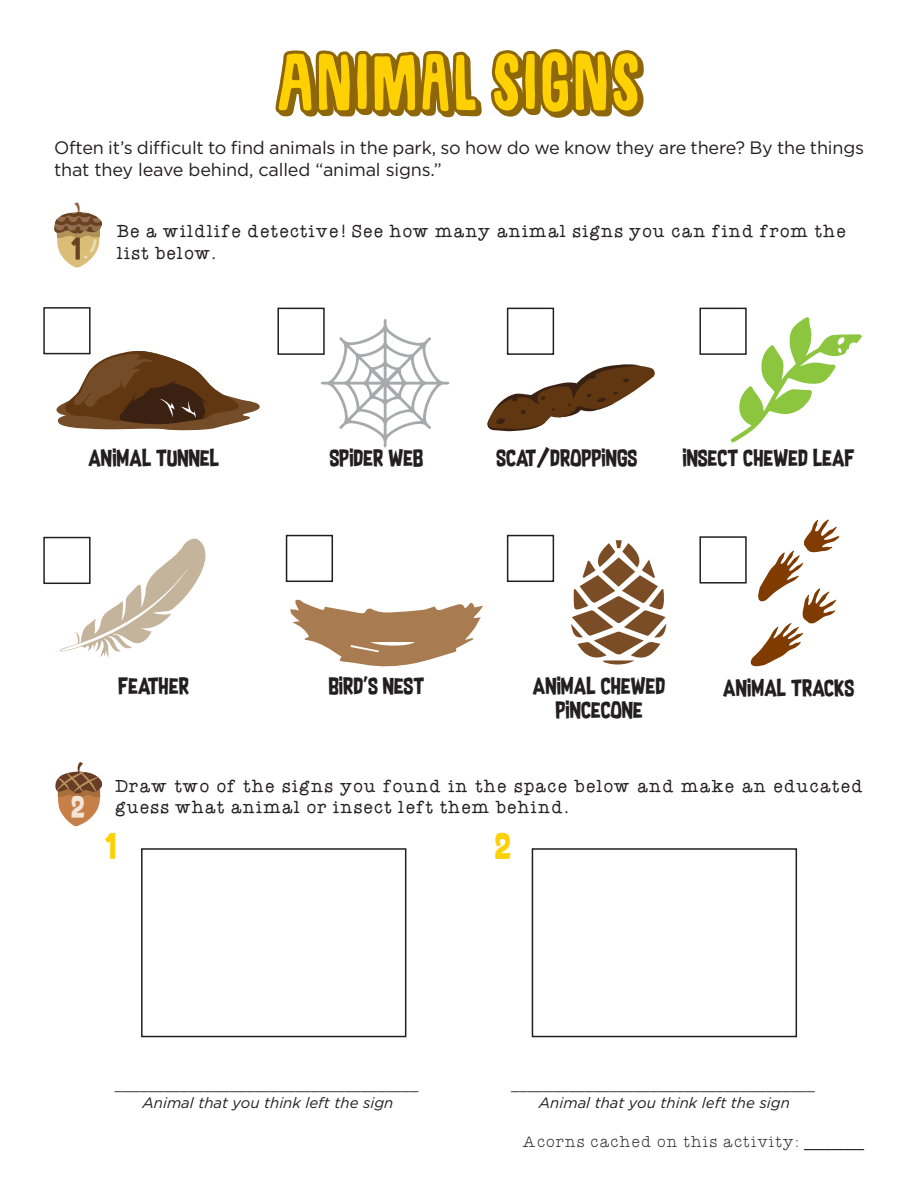
<style>
.page{position:relative;width:918px;height:1188px;background:#fff}
.page>*{position:absolute;margin:0;border:0;box-sizing:border-box;transform-origin:0 0}
.t1{font:63px "Sugarpunch DEMO";color:#8d670a}
.t2{font:30px "Supersonic Rocketship";color:#fed105}
.t3{font:25.5px "Supersonic Rocketship";color:#684120}
.t4{font:19.5px/23.4px "Supersonic Rocketship";color:#231f20;text-align:center}
.t5{font:18px/21.6px "KB Youre Just My Type";color:#231f20}
.t6{font:18px/21.6px "Gotham";letter-spacing:-.01em;color:#231f20}
.t7{font:100 16.5px "KB Youre Just My Type";color:#231f20}
.t8{font:italic 15px "Gotham";color:#231f20}
.t9{font:italic 13.5px "Gotham";color:#231f20}
.s1{font-family:"Supersonic Rocketship";font-size:25.2px;color:#f4e5d7}
.s2{font-family:"Popular";font-weight:400}
</style>
<div class="page">
<div style="left:43px;top:307px;width:48px;height:47px;border:2px solid #231f20"></div>
<div style="left:286px;top:535px;width:47px;height:47px;border:2px solid #231f20"></div>
<div style="left:699px;top:308px;width:48px;height:47px;border:2px solid #231f20"></div>
<div style="left:43px;top:537px;width:48px;height:47px;border:2px solid #231f20"></div>
<div style="left:507px;top:535px;width:47px;height:47px;border:2px solid #231f20"></div>
<div style="left:699px;top:536px;width:48px;height:48px;border:2px solid #231f20"></div>
<div style="left:141px;top:848px;width:265px;height:189px;border:2px solid #231f20"></div>
<div style="left:532px;top:848px;width:265px;height:189px;border:2px solid #231f20"></div>
<svg style="left:54px;top:202px;width:48px;height:66px"></svg>
<svg style="left:290px;top:599px;width:193px;height:68px"></svg>
<svg style="left:751px;top:520px;width:88px;height:146px"></svg>
<svg style="left:55px;top:762px;width:48px;height:64px"></svg>
<svg style="left:571px;top:540px;width:95px;height:125px"></svg>
<svg style="left:60px;top:538px;width:146px;height:119px"></svg>
<svg style="left:731px;top:317px;width:131px;height:125px"></svg>
<svg style="left:275px;top:50px;width:380px;height:398px"></svg>
<svg style="left:54px;top:348px;width:206px;height:83px"></svg>
<h1 class="t1" style="left:276px;top:34px;width:367px">ANIMAL SIGNS</h1>
<p class="t6" style="left:54px;top:137px;width:812px">Often it’s difficult to find animals in the park, so how do we know they are there? By the things that they leave behind, called “animal signs.”</p>
<p class="t5" style="left:117px;top:221px;width:732px">Be a wildlife detective! See how many animal signs you can find from the</p>
<h3 class="t3" style="left:71px;top:229px;width:11px">1</h3>
<p class="t5" style="left:117px;top:243px;width:101px">list below.</p>
<p class="t4" style="left:88px;top:446px;width:133px">ANIMAL TUNNEL</p>
<p class="t4" style="left:330px;top:446px;width:95px">SPIDER WEB</p>
<p class="t4" style="left:496px;top:446px;width:142px">SCAT/DROPPINGS</p>
<p class="t4" style="left:683px;top:446px;width:173px">INSECT CHEWED LEAF</p>
<p class="t4" style="left:119px;top:674px;width:72px">FEATHER</p>
<p class="t4" style="left:329px;top:674px;width:97px">BIRD'S NEST</p>
<p class="t4" style="left:533px;top:674px;width:134px">ANIMAL CHEWED<br>PINCECONE</p>
<p class="t4" style="left:723px;top:676px;width:133px">ANIMAL TRACKS</p>
<p class="t5" style="left:72px;top:776px;width:794px;text-indent:44px">Draw two of the signs you found in the space below and make an educated<br><span class="s1">2</span> guess what animal or insect left them behind.</p>
<h2 class="t2" style="left:495px;top:823px;width:17px">2</h2>
<h2 class="t2" style="left:104px;top:823px;width:13px">1</h2>
<p class="t9" style="left:116px;top:1076px;width:305px">_____________________________________</p>
<p class="t8" style="left:142px;top:1093px;width:253px">Animal that you think left the sign</p>
<p class="t9" style="left:513px;top:1076px;width:305px">_____________________________________</p>
<p class="t8" style="left:539px;top:1093px;width:253px">Animal that you think left the sign</p>
<p class="t7" style="left:523px;top:1134px;width:342px">Acorns cached on this activity: <span class="s2">_________</span></p>
</div>
